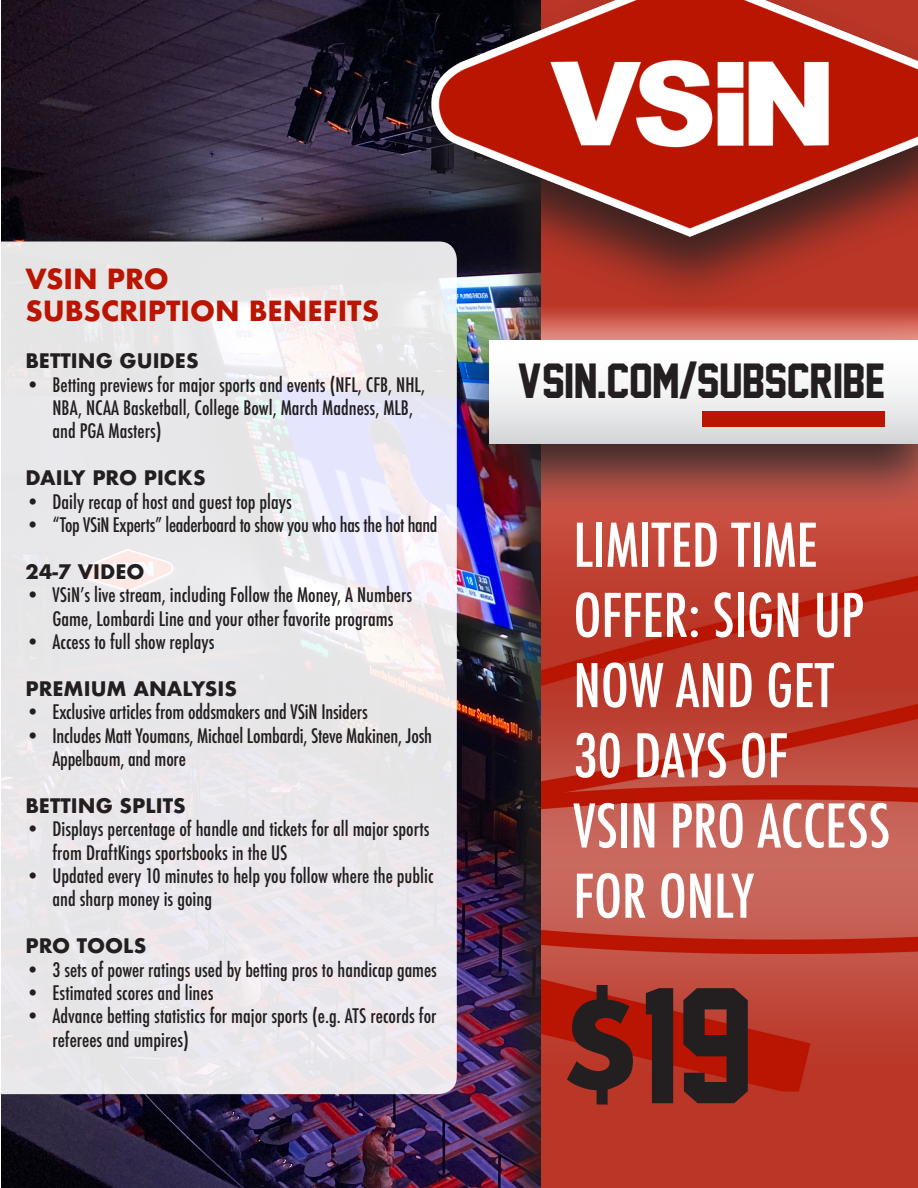
<style>
.page{position:relative;width:918px;height:1188px;background:#fff}
.page>*{position:absolute;margin:0;border:0;box-sizing:border-box;transform-origin:0 0}
.Article_Header{font:150px "Jersey M54";color:#231f20}
.Article_Header-2{font:500 condensed 58.5px/70.2px "Futura";color:#fff}
.Article_Header-3{font:45px "Jersey M54";color:#231f20}
.Article_Header-4{font:700 27px "Futura";color:#b91501}
.t1{font:500 condensed 19.5px/23.4px "Futura";color:#231f20}
.Article_Header-5{font:700 19.5px "Futura";color:#231f20}
.s1{font-family:"Impact"}
.s2{font-family:"Futura";font-weight:700;font-size:120px}
</style>
<div class="page">
<img style="left:1px;top:0;width:505px;height:1188px">
<div style="left:506px;top:0;width:408px;height:1188px;background:#231f20;opacity:.75"></div>
<img style="left:541px;top:313px;width:377px;height:875px">
<div style="left:444px;top:322px;width:474px;height:195px;background:#231f20;opacity:.9"></div>
<div style="left:489px;top:340px;width:429px;height:104px;background:linear-gradient(to bottom,#fff,#d8d5d6)"></div>
<div style="left:702px;top:411px;width:183px;height:15px;background:#b91501"></div>
<svg style="left:1px;top:242px;width:456px;height:852px;background:#eae8eb"></svg>
<div style="left:388px;top:0;width:530px;height:313px;background:#231f20;opacity:.85"></div>
<img style="left:410px;top:0;width:508px;height:243px">
<p class="Article_Header-4" style="left:26px;top:259px;width:145px">VSIN PRO</p>
<p class="Article_Header-4" style="left:26px;top:292px;width:355px">SUBSCRIPTION BENEFITS</p>
<p class="Article_Header-5" style="left:26px;top:347px;width:175px">BETTING GUIDES</p>
<p class="t1" style="left:52px;top:373px;width:374px;text-indent:-27px">• Betting previews for major sports and events (NFL, CFB, NHL,<br>NBA, NCAA Basketball, College Bowl, March Madness, MLB, and PGA Masters)</p>
<p class="Article_Header-5" style="left:26px;top:464px;width:182px">DAILY PRO PICKS</p>
<p class="t1" style="left:26px;top:490px;width:268px">• Daily recap of host and guest top plays</p>
<p class="t1" style="left:26px;top:513px;width:414px">• “Top VSiN Experts” leaderboard to show you who has the hot hand</p>
<p class="Article_Header-5" style="left:26px;top:557px;width:121px">24-7 VIDEO</p>
<p class="t1" style="left:26px;top:583px;width:388px;text-align:center">• VSiN’s live stream, including Follow the Money, A Numbers<br>Game, Lombardi Line and your other favorite programs</p>
<p class="t1" style="left:26px;top:630px;width:191px">• Access to full show replays</p>
<p class="Article_Header-5" style="left:26px;top:674px;width:213px">PREMIUM ANALYSIS</p>
<p class="t1" style="left:26px;top:700px;width:344px">• Exclusive articles from oddsmakers and VSiN Insiders</p>
<p class="t1" style="left:52px;top:724px;width:381px;text-indent:-27px">• Includes Matt Youmans, Michael Lombardi, Steve Makinen, Josh<br>Appelbaum, and more</p>
<p class="Article_Header-5" style="left:26px;top:791px;width:162px">BETTING SPLITS</p>
<p class="t1" style="left:52px;top:817px;width:378px;text-indent:-27px">• Displays percentage of handle and tickets for all major sports from DraftKings sportsbooks in the US</p>
<p class="t1" style="left:52px;top:864px;width:383px;text-indent:-27px">• Updated every 10 minutes to help you follow where the public and sharp money is going</p>
<p class="Article_Header-5" style="left:26px;top:932px;width:122px">PRO TOOLS</p>
<p class="t1" style="left:26px;top:958px;width:413px">• 3 sets of power ratings used by betting pros to handicap games</p>
<p class="t1" style="left:26px;top:981px;width:189px">• Estimated scores and lines</p>
<p class="t1" style="left:52px;top:1005px;width:385px;text-indent:-27px">• Advance betting statistics for major sports (e.g. ATS records for referees and umpires)</p>
<p class="Article_Header-3" style="left:517px;top:356px;width:369px">VSIN.COM<span class="s1">/</span>SUBSCRIBE</p>
<p class="Article_Header-2" style="left:573px;top:510px;width:292px">LIMITED TIME<br>OFFER: SIGN UP<br>NOW AND GET<br>30 DAYS OF</p>
<p class="Article_Header-2" style="left:573px;top:791px;width:318px">VSIN PRO ACCESS</p>
<p class="Article_Header-2" style="left:573px;top:861px;width:182px">FOR ONLY</p>
<p class="Article_Header" style="left:559px;top:964px;width:195px"><span class="s2">$</span>19</p>
</div>
